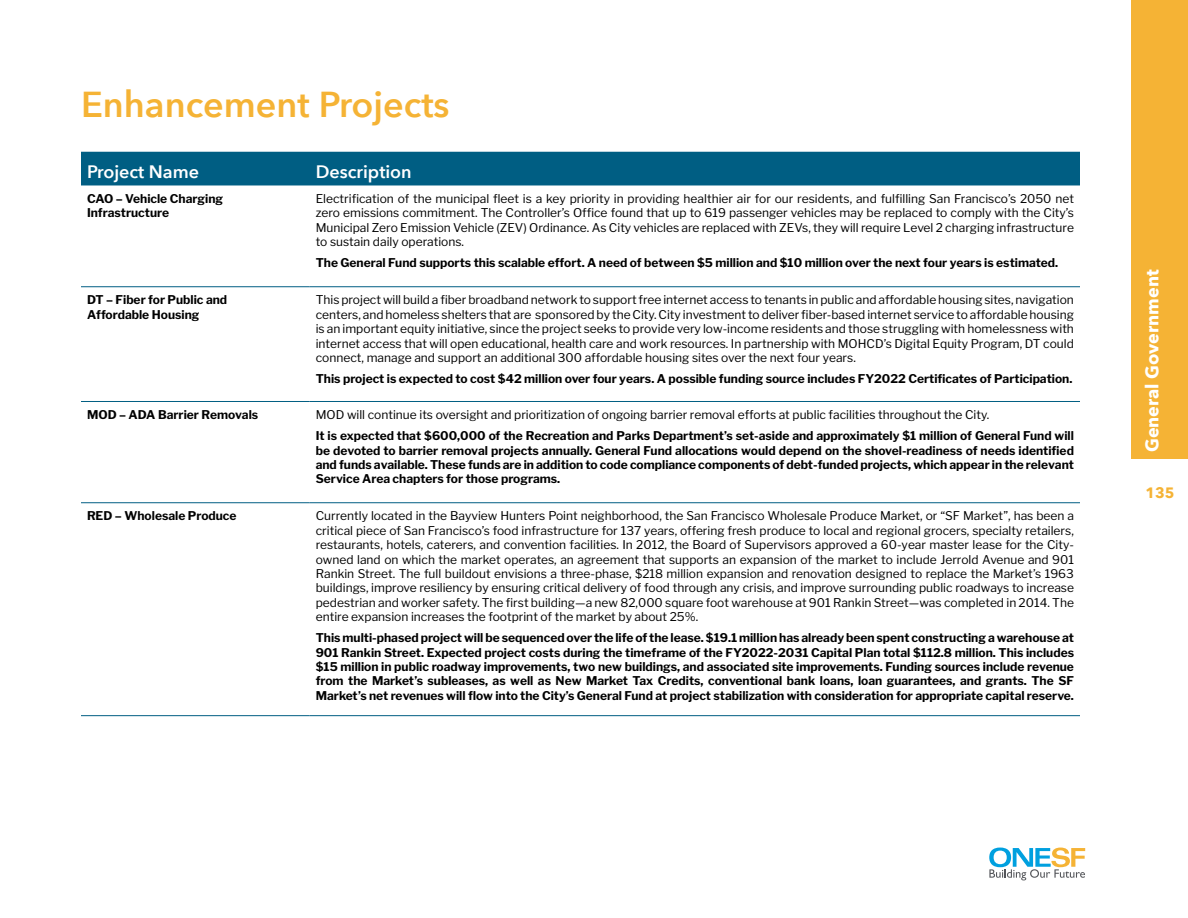
<style>
.page{position:relative;width:1188px;height:918px;background:#fff}
.page>*{position:absolute;margin:0;border:0;box-sizing:border-box;transform-origin:0 0}
.t1{font:600 36px "Avenir Next";color:#f5b335}
.t2{font:600 18px "Avenir Next";color:#fff}
.t3{font:700 18px "Avenir Next";color:#fff}
.t4{font:700 15px "Avenir Next";color:#f5b335}
.t5{font:12px/14.4px "Libre Franklin";color:#000;text-align:justify}
.t6{font:700 12px/14.4px "Libre Franklin";color:#000}
</style>
<div class="page">
<div style="left:1132px;top:0;width:56px;height:459px;background:#f5b335"></div>
<div style="left:81px;top:152px;width:999px;height:33px;background:#005e83"></div>
<hr style="left:81px;top:502px;width:229px;height:1px;background:#005e83">
<hr style="left:310px;top:502px;width:770px;height:1px;background:#005e83">
<hr style="left:81px;top:286px;width:229px;height:1px;background:#005e83">
<hr style="left:310px;top:286px;width:770px;height:1px;background:#005e83">
<hr style="left:81px;top:401px;width:229px;height:1px;background:#005e83">
<hr style="left:310px;top:401px;width:770px;height:1px;background:#005e83">
<hr style="left:81px;top:715px;width:229px;height:1px;background:#005e83">
<hr style="left:310px;top:715px;width:770px;height:1px;background:#005e83">
<svg style="left:989px;top:848px;width:96px;height:32px"></svg>
<h1 class="t1" style="left:81px;top:74px;width:370px">Enhancement Projects</h1>
<h2 class="t2" style="left:87px;top:156px;width:114px">Project Name</h2>
<h2 class="t2" style="left:316px;top:156px;width:98px">Description</h2>
<p class="t6" style="left:87px;top:192px;width:138px">CAO – Vehicle Charging<br>Infrastructure</p>
<p class="t5" style="left:316px;top:192px;width:760px">Electrification of the municipal fleet is a key priority in providing healthier air for our residents, and fulfilling San Francisco’s 2050 net zero emissions commitment. The Controller’s Office found that up to 619 passenger vehicles may be replaced to comply with the City’s Municipal Zero Emission Vehicle (ZEV) Ordinance. As City vehicles are replaced with ZEVs, they will require Level 2 charging infrastructure to sustain daily operations.</p>
<p class="t6" style="left:316px;top:256px;width:744px">The General Fund supports this scalable effort. A need of between $5 million and $10 million over the next four years is estimated.</p>
<p class="t6" style="left:87px;top:293px;width:142px">DT – Fiber for Public and<br>Affordable Housing</p>
<p class="t5" style="left:316px;top:293px;width:760px">This project will build a fiber broadband network to support free internet access to tenants in public and affordable housing sites, navigation centers, and homeless shelters that are sponsored by the City. City investment to deliver fiber-based internet service to affordable housing is an important equity initiative, since the project seeks to provide very low-income residents and those struggling with homelessness with internet access that will open educational, health care and work resources. In partnership with MOHCD’s Digital Equity Program, DT could connect, manage and support an additional 300 affordable housing sites over the next four years.</p>
<p class="t6" style="left:316px;top:372px;width:758px">This project is expected to cost $42 million over four years. A possible funding source includes FY2022 Certificates of Participation.</p>
<p class="t6" style="left:87px;top:408px;width:173px">MOD – ADA Barrier Removals</p>
<p class="t5" style="left:316px;top:408px;width:675px">MOD will continue its oversight and prioritization of ongoing barrier removal efforts at public facilities throughout the City.</p>
<p class="t6" style="left:316px;top:429px;width:760px;text-align:justify">It is expected that $600,000 of the Recreation and Parks Department’s set-aside and approximately $1 million of General Fund will be devoted to barrier removal projects annually. General Fund allocations would depend on the shovel-readiness of needs identified and funds available. These funds are in addition to code compliance components of debt-funded projects, which appear in the relevant Service Area chapters for those programs.</p>
<p class="t6" style="left:87px;top:509px;width:151px">RED – Wholesale Produce</p>
<p class="t5" style="left:316px;top:509px;width:760px">Currently located in the Bayview Hunters Point neighborhood, the San Francisco Wholesale Produce Market, or “SF Market”, has been a critical piece of San Francisco’s food infrastructure for 137 years, offering fresh produce to local and regional grocers, specialty retailers, restaurants, hotels, caterers, and convention facilities. In 2012, the Board of Supervisors approved a 60-year master lease for the City&shy;owned land on which the market operates, an agreement that supports an expansion of the market to include Jerrold Avenue and 901<br>Rankin Street. The full buildout envisions a three-phase, $218 million expansion and renovation designed to replace the Market’s 1963 buildings, improve resiliency by ensuring critical delivery of food through any crisis, and improve surrounding public roadways to increase pedestrian and worker safety. The first building—a new 82,000 square foot warehouse at 901 Rankin Street—was completed in 2014. The entire expansion increases the footprint of the market by about 25%.</p>
<p class="t6" style="left:316px;top:631px;width:760px;text-align:justify">This multi-phased project will be sequenced over the life of the lease. $19.1 million has already been spent constructing a warehouse at 901 Rankin Street. Expected project costs during the timeframe of the FY2022-2031 Capital Plan total $112.8 million. This includes $15 million in public roadway improvements, two new buildings, and associated site improvements. Funding sources include revenue from the Market’s subleases, as well as New Market Tax Credits, conventional bank loans, loan guarantees, and grants. The SF Market’s net revenues will flow into the City’s General Fund at project stabilization with consideration for appropriate capital reserve.</p>
<h2 class="t3" style="left:1137px;top:452px;width:184px;rotate:-90deg">General Government</h2>
<p class="t4" style="left:1145px;top:480px;width:31px">135</p>
</div>
